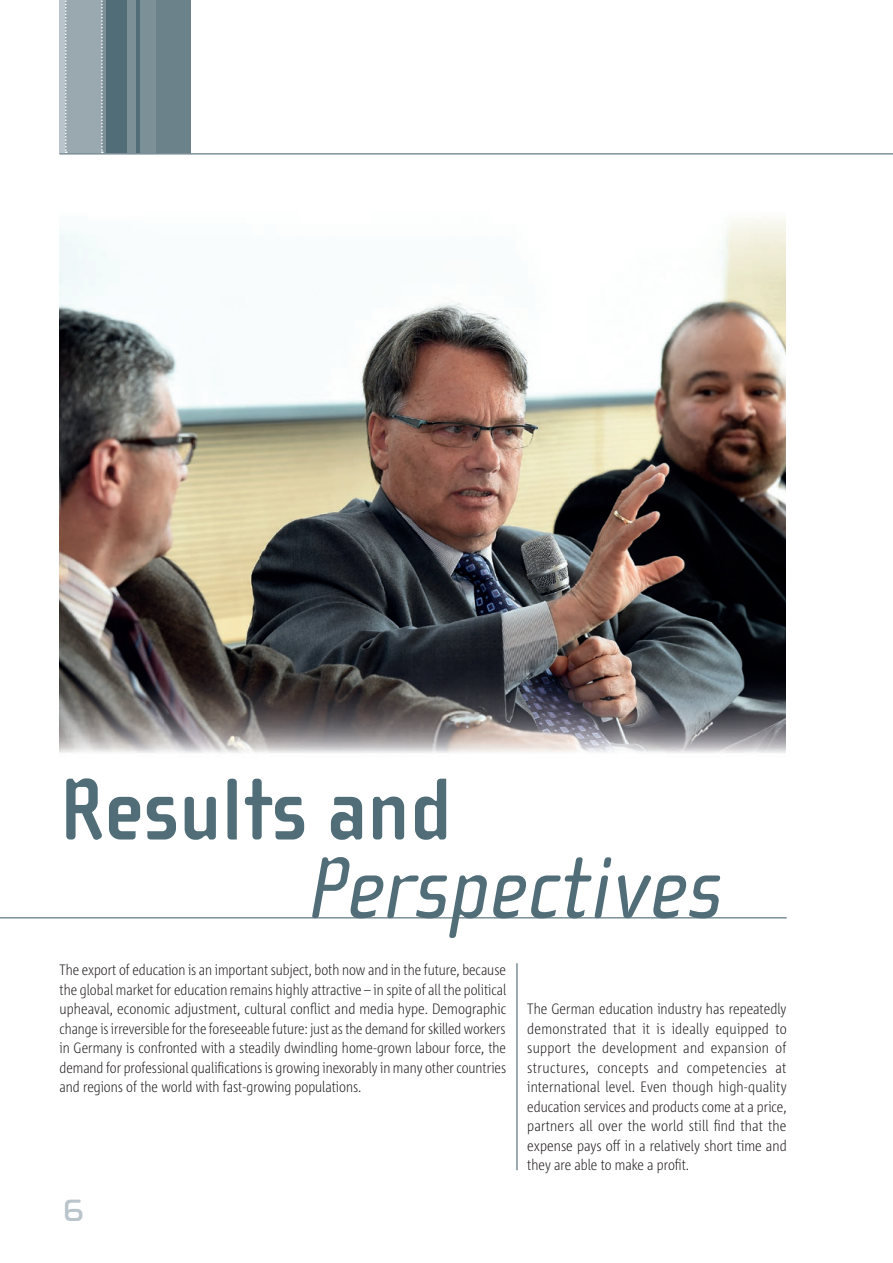
<style>
.page{position:relative;width:893px;height:1263px;background:#fff}
.page>*{position:absolute;margin:0;border:0;box-sizing:border-box;transform-origin:0 0}
.t1{font:italic 90px "Cholla Sans OT";color:#516e78}
.t2{font:700 90px "Cholla Sans OT";color:#516e78}
.t3{font:45px "Cholla Unicase OT";color:#bac5cb}
.t4{font:300 15px/19.5px "Corpid C1 Cd";color:#231f20;text-align:justify}
</style>
<div class="page">
<hr style="left:0;top:917px;width:787px;height:1px;background:#7c9098">
<img style="left:60px;top:218px;width:725px;height:535px">
<hr style="left:516px;top:963px;width:2px;height:207px;background:#7c9098">
<div style="left:139px;top:0;width:17px;height:153px;background:#7c9098"></div>
<hr style="left:136px;top:0;width:3px;height:153px;background:#516e78">
<div style="left:156px;top:0;width:34px;height:153px;background:#6b828b"></div>
<div style="left:60px;top:0;width:6px;height:153px;background:#bac5cb"></div>
<div style="left:66px;top:0;width:36px;height:153px;background:#9aa9b0"></div>
<hr style="left:102px;top:0;width:4px;height:153px;background:#7c9098">
<div style="left:106px;top:0;width:22px;height:153px;background:#516e78"></div>
<div style="left:128px;top:0;width:8px;height:153px;background:#7c9098"></div>
<svg style="left:101px;top:0;width:2px;height:153px"></svg>
<svg style="left:65px;top:0;width:2px;height:153px"></svg>
<hr style="left:60px;top:153px;width:833px;height:2px;background:#7c9098">
<h1 class="t2" style="left:60px;top:761px;width:394px">Results and</h1>
<h1 class="t1" style="left:309px;top:840px;width:416px">Perspectives</h1>
<p class="t4" style="left:60px;top:960px;width:448px">The export of education is an important subject, both now and in the future, because the global market for education remains highly attractive – in spite of all the political upheaval, economic adjustment, cultural conflict and media hype. Demographic change is irreversible for the foreseeable future: just as the demand for skilled workers in Germany is confronted with a steadily dwindling home-grown labour force, the demand for professional qualifications is growing inexorably in many other countries and regions of the world with fast-growing populations.</p>
<p class="t4" style="left:527px;top:999px;width:261px">The German education industry has repeatedly demonstrated that it is ideally equipped to support the development and expansion of structures, concepts and competencies at international level. Even though high-quality education services and products come at a price, partners all over the world still find that the expense pays off in a relatively short time and they are able to make a profit.</p>
<h2 class="t3" style="left:62px;top:1182px;width:24px">6</h2>
</div>
